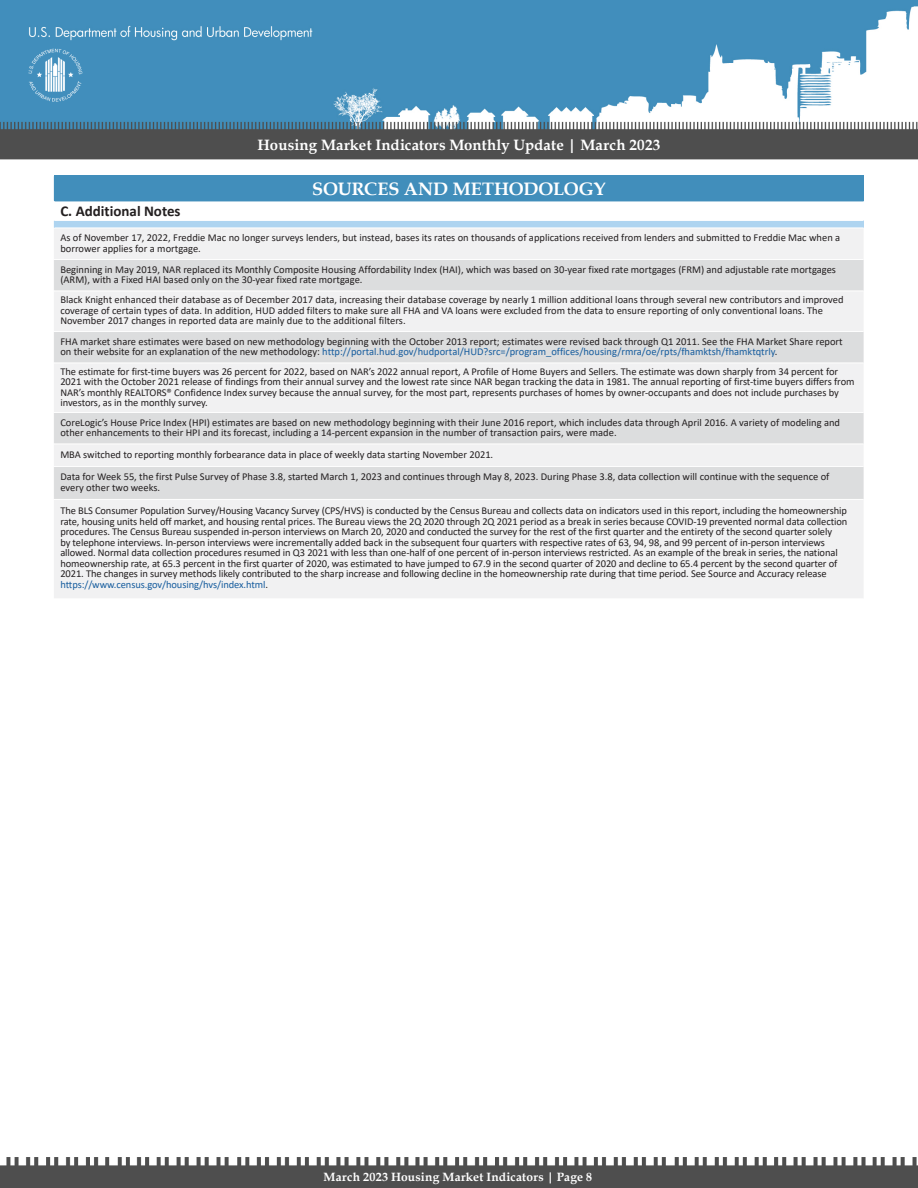
<style>
.page{position:relative;width:918px;height:1188px;background:#fff}
.page>*{position:absolute;margin:0;border:0;box-sizing:border-box;transform-origin:0 0}
.t1{font:700 18px "Book Antiqua";color:#fff}
.t2{font:700 15px "Book Antiqua";letter-spacing:.01em;color:#fff}
.t3{font:700 15px "Calibri";color:#231f20}
.t4{font:700 12px "Book Antiqua";letter-spacing:.02em;color:#fff}
.t5{font:10.5px/10.5px "Calibri";letter-spacing:-.005em;color:#231f20}
.s1{color:#175d9e}
</style>
<div class="page">
<img style="left:0;top:0;width:918px;height:1188px">
<img style="left:28px;top:47px;width:54px;height:56px">
<div style="left:54px;top:176px;width:810px;height:25px;background:#418ebb"></div>
<div style="left:54px;top:201px;width:810px;height:19px;background:#fff"></div>
<div style="left:54px;top:220px;width:810px;height:8px;background:#aed4f0"></div>
<div style="left:55px;top:229px;width:809px;height:370px;background:#f1f1f2"></div>
<svg style="left:55px;top:260px;width:809px;height:239px;fill:#dcddde"></svg>
<hr style="left:54px;top:228px;width:1px;height:31px;background:#f1f1f2">
<hr style="left:54px;top:260px;width:1px;height:31px;background:#dcddde">
<hr style="left:54px;top:291px;width:1px;height:40px;background:#f1f1f2">
<hr style="left:54px;top:201px;width:810px;height:1px;background:#418ebb">
<hr style="left:54px;top:332px;width:1px;height:31px;background:#dcddde">
<hr style="left:54px;top:363px;width:1px;height:49px;background:#f1f1f2">
<hr style="left:54px;top:413px;width:1px;height:31px;background:#dcddde">
<svg style="left:54px;top:445px;width:1px;height:21px"></svg>
<hr style="left:54px;top:467px;width:1px;height:32px;background:#dcddde">
<hr style="left:54px;top:500px;width:1px;height:99px;background:#f1f1f2">
<hr style="left:54px;top:220px;width:810px;height:1px;background:#fff">
<hr style="left:54px;top:228px;width:810px;height:1px;background:#fff">
<hr style="left:54px;top:259px;width:810px;height:1px;background:#fff">
<hr style="left:54px;top:291px;width:810px;height:1px;background:#fff">
<hr style="left:54px;top:331px;width:810px;height:1px;background:#fff">
<hr style="left:54px;top:363px;width:810px;height:1px;background:#fff">
<hr style="left:54px;top:412px;width:810px;height:1px;background:#fff">
<hr style="left:54px;top:444px;width:810px;height:1px;background:#fff">
<hr style="left:54px;top:466px;width:810px;height:1px;background:#fff">
<hr style="left:54px;top:499px;width:810px;height:1px;background:#fff">
<hr style="left:54px;top:599px;width:810px;height:1px;background:#fff">
<h2 class="t2" style="left:258px;top:134px;width:404px">Housing Market Indicators Monthly Update | March 2023</h2>
<h1 class="t1" style="left:312px;top:177px;width:295px">SOURCES AND METHODOLOGY</h1>
<h3 class="t3" style="left:60px;top:200px;width:122px">C. Additional Notes</h3>
<p class="t5" style="left:60px;top:232px;width:781px">As of November 17, 2022, Freddie Mac no longer surveys lenders, but instead, bases its rates on thousands of applications received from lenders and submitted to Freddie Mac when a borrower applies for a mortgage.</p>
<p class="t5" style="left:60px;top:264px;width:777px">Beginning in May 2019, NAR replaced its Monthly Composite Housing Affordability Index (HAI), which was based on 30-year fixed rate mortgages (FRM) and adjustable rate mortgages (ARM), with a Fixed HAI based only on the 30-year fixed rate mortgage.</p>
<p class="t5" style="left:60px;top:294px;width:785px">Black Knight enhanced their database as of December 2017 data, increasing their database coverage by nearly 1 million additional loans through several new contributors and improved coverage of certain types of data. In addition, HUD added filters to make sure all FHA and VA loans were excluded from the data to ensure reporting of only conventional loans. The<br>November 2017 changes in reported data are mainly due to the additional filters.</p>
<p class="t5" style="left:60px;top:336px;width:784px">FHA market share estimates were based on new methodology beginning with the October 2013 report; estimates were revised back through Q1 2011. See the FHA Market Share report on their website for an explanation of the new methodology: <span class="s1">http://portal.hud.gov/hudportal/HUD?src=/program_offices/housing/rmra/oe/rpts/fhamktsh/fhamktqtrly</span>.</p>
<p class="t5" style="left:60px;top:366px;width:796px">The estimate for first-time buyers was 26 percent for 2022, based on NAR’s 2022 annual report, A Profile of Home Buyers and Sellers. The estimate was down sharply from 34 percent for 2021 with the October 2021 release of findings from their annual survey and the lowest rate since NAR began tracking the data in 1981. The annual reporting of first-time buyers differs from NAR’s monthly REALTORS® Confidence Index survey because the annual survey, for the most part, represents purchases of homes by owner-occupants and does not include purchases by investors, as in the monthly survey.</p>
<p class="t5" style="left:60px;top:417px;width:781px">CoreLogic’s House Price Index (HPI) estimates are based on new methodology beginning with their June 2016 report, which includes data through April 2016. A variety of modeling and other enhancements to their HPI and its forecast, including a 14-percent expansion in the number of transaction pairs, were made.</p>
<p class="t5" style="left:60px;top:449px;width:434px">MBA switched to reporting monthly forbearance data in place of weekly data starting November 2021.</p>
<p class="t5" style="left:60px;top:471px;width:771px">Data for Week 55, the first Pulse Survey of Phase 3.8, started March 1, 2023 and continues through May 8, 2023. During Phase 3.8, data collection will continue with the sequence of every other two weeks.</p>
<p class="t5" style="left:60px;top:505px;width:789px">The BLS Consumer Population Survey/Housing Vacancy Survey (CPS/HVS) is conducted by the Census Bureau and collects data on indicators used in this report, including the homeownership rate, housing units held off market, and housing rental prices. The Bureau views the 2Q 2020 through 2Q 2021 period as a break in series because COVID-19 prevented normal data collection procedures. The Census Bureau suspended in-person interviews on March 20, 2020 and conducted the survey for the rest of the first quarter and the entirety of the second quarter solely<br>by telephone interviews. In-person interviews were incrementally added back in the subsequent four quarters with respective rates of 63, 94, 98, and 99 percent of in-person interviews allowed. Normal data collection procedures resumed in Q3 2021 with less than one-half of one percent of in-person interviews restricted. As an example of the break in series, the national homeownership rate, at 65.3 percent in the first quarter of 2020, was estimated to have jumped to 67.9 in the second quarter of 2020 and decline to 65.4 percent by the second quarter of 2021. The changes in survey methods likely contributed to the sharp increase and following decline in the homeownership rate during that time period. See Source and Accuracy release <span class="s1">https://www.census.gov/housing/hvs/index.html</span>.</p>
<p class="t4" style="left:324px;top:1169px;width:270px">March 2023 Housing Market Indicators | Page 8</p>
</div>
